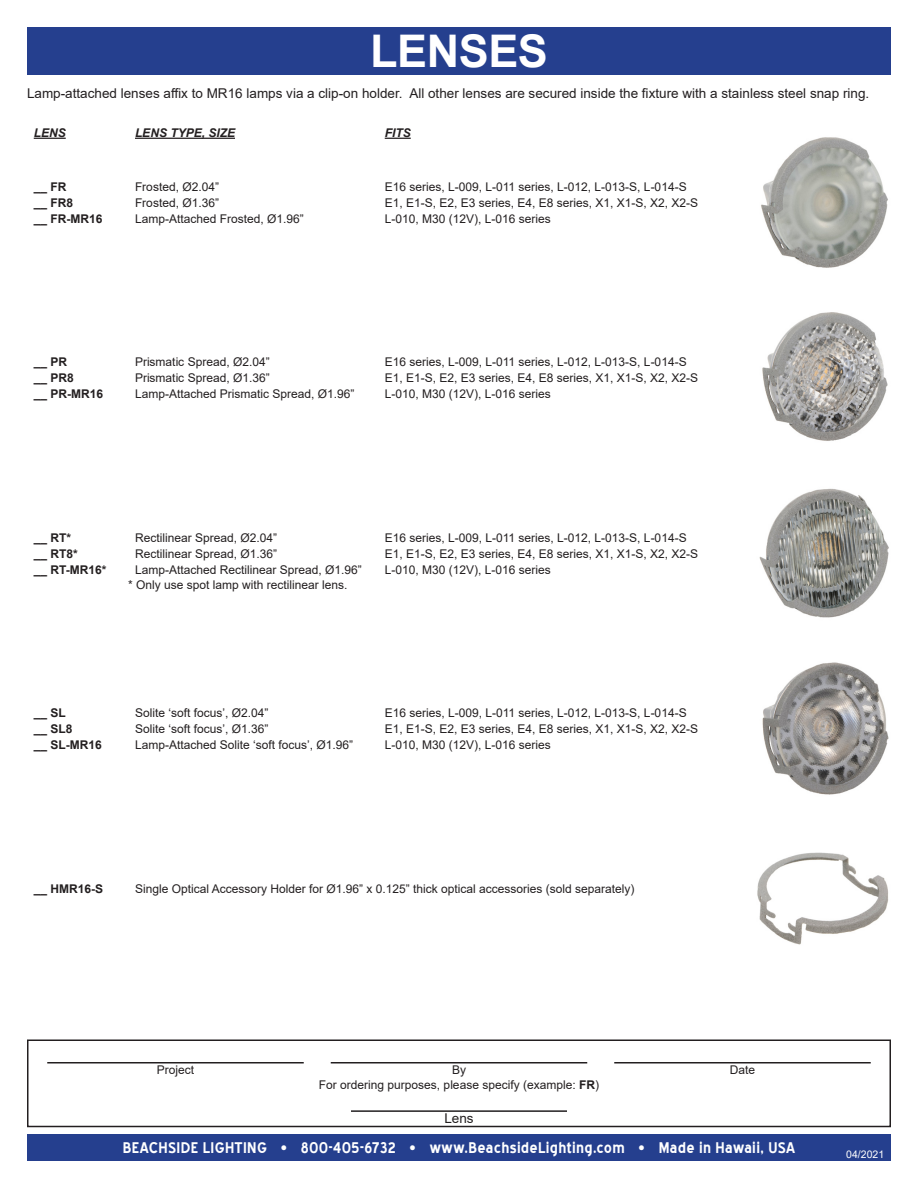
<style>
.page{position:relative;width:918px;height:1188px;background:#fff}
.page>*{position:absolute;margin:0;border:0;box-sizing:border-box;transform-origin:0 0}
.t1{font:700 45px "Arial";letter-spacing:-.01em;color:#fff}
.t2{font:700 15px "Blue Highway";letter-spacing:.02em;color:#fff}
.t3{font:13.5px "Arial";color:#231f20}
.t4{font:12px/15.9px "Arial";color:#231f20}
.t5{font:700 12px/15.9px "Arial";color:#231f20}
.t6{font:italic 700 12px "Arial";color:#231f20}
.t7{font:10.5px "Arial";color:#fff}
.s1{font-weight:700}
</style>
<div class="page">
<div style="left:27px;top:1134px;width:864px;height:27px;background:#253f8e"></div>
<div style="left:27px;top:27px;width:864px;height:47px;background:#253f8e"></div>
<div style="left:27px;top:1040px;width:864px;height:87px;border:2px solid #231f20"></div>
<hr style="left:47px;top:1062px;width:257px;height:2px;background:#231f20">
<hr style="left:331px;top:1062px;width:256px;height:2px;background:#231f20">
<hr style="left:614px;top:1062px;width:257px;height:2px;background:#231f20">
<hr style="left:351px;top:1110px;width:216px;height:2px;background:#231f20">
<img style="left:761px;top:137px;width:127px;height:131px">
<img style="left:757px;top:852px;width:132px;height:93px">
<img style="left:762px;top:662px;width:127px;height:133px">
<img style="left:759px;top:488px;width:130px;height:130px">
<img style="left:762px;top:312px;width:126px;height:129px">
<hr style="left:135px;top:138px;width:100px;height:1px;background:#231f20">
<hr style="left:34px;top:138px;width:32px;height:1px;background:#231f20">
<svg style="left:385px;top:138px;width:26px;height:1px"></svg>
<h1 class="t1" style="left:370px;top:19px;width:179px">LENSES</h1>
<p class="t3" style="left:27px;top:84px;width:844px">Lamp-attached lenses affix to MR16 lamps via a clip-on holder. All other lenses are secured inside the fixture with a stainless steel snap ring.</p>
<p class="t6" style="left:34px;top:125px;width:34px">LENS</p>
<p class="t6" style="left:135px;top:125px;width:102px">LENS TYPE, SIZE</p>
<p class="t6" style="left:385px;top:125px;width:28px">FITS</p>
<p class="t5" style="left:34px;top:179px;width:70px">__ FR<br>__ FR8<br>__ FR-MR16</p>
<p class="t4" style="left:135px;top:179px;width:170px">Frosted, Ø2.04”<br>Frosted, Ø1.36”<br>Lamp-Attached Frosted, Ø1.96”</p>
<p class="t4" style="left:385px;top:179px;width:315px">E16 series, L-009, L-011 series, L-012, L-013-S, L-014-S<br>E1, E1-S, E2, E3 series, E4, E8 series, X1, X1-S, X2, X2-S<br>L-010, M30 (12V), L-016 series</p>
<p class="t5" style="left:34px;top:354px;width:71px">__ PR<br>__ PR8<br>__ PR-MR16</p>
<p class="t4" style="left:135px;top:354px;width:221px">Prismatic Spread, Ø2.04”<br>Prismatic Spread, Ø1.36”<br>Lamp-Attached Prismatic Spread, Ø1.96”</p>
<p class="t4" style="left:385px;top:354px;width:315px">E16 series, L-009, L-011 series, L-012, L-013-S, L-014-S<br>E1, E1-S, E2, E3 series, E4, E8 series, X1, X1-S, X2, X2-S<br>L-010, M30 (12V), L-016 series</p>
<p class="t5" style="left:34px;top:530px;width:74px">__ RT*<br>__ RT8*<br>__ RT-MR16*</p>
<p class="t4" style="left:135px;top:530px;width:228px">Rectilinear Spread, Ø2.04”<br>Rectilinear Spread, Ø1.36”<br>Lamp-Attached Rectilinear Spread, Ø1.96”</p>
<p class="t4" style="left:128px;top:577px;width:221px">* Only use spot lamp with rectilinear lens.</p>
<p class="t4" style="left:385px;top:530px;width:315px">E16 series, L-009, L-011 series, L-012, L-013-S, L-014-S<br>E1, E1-S, E2, E3 series, E4, E8 series, X1, X1-S, X2, X2-S<br>L-010, M30 (12V), L-016 series</p>
<p class="t5" style="left:34px;top:705px;width:70px">__ SL<br>__ SL8<br>__ SL-MR16</p>
<p class="t4" style="left:135px;top:705px;width:220px">Solite ‘soft focus’, Ø2.04”<br>Solite ‘soft focus’, Ø1.36”<br>Lamp-Attached Solite ‘soft focus’, Ø1.96”</p>
<p class="t4" style="left:385px;top:705px;width:315px">E16 series, L-009, L-011 series, L-012, L-013-S, L-014-S<br>E1, E1-S, E2, E3 series, E4, E8 series, X1, X1-S, X2, X2-S<br>L-010, M30 (12V), L-016 series</p>
<p class="t5" style="left:34px;top:881px;width:71px">__ HMR16-S</p>
<p class="t4" style="left:135px;top:881px;width:501px">Single Optical Accessory Holder for Ø1.96” x 0.125” thick optical accessories (sold separately)</p>
<p class="t4" style="left:157px;top:1062px;width:39px">Project</p>
<p class="t4" style="left:452px;top:1062px;width:16px">By</p>
<p class="t4" style="left:730px;top:1062px;width:27px">Date</p>
<p class="t4" style="left:319px;top:1076px;width:282px">For ordering purposes, please specify (example: <span class="s1">FR</span>)</p>
<p class="t3" style="left:444px;top:1109px;width:31px">Lens</p>
<p class="t2" style="left:123px;top:1139px;width:674px">BEACHSIDE LIGHTING • 800-405-6732 • www.BeachsideLighting.com • Made in Hawaii, USA</p>
<p class="t7" style="left:846px;top:1147px;width:39px">04/2021</p>
</div>
